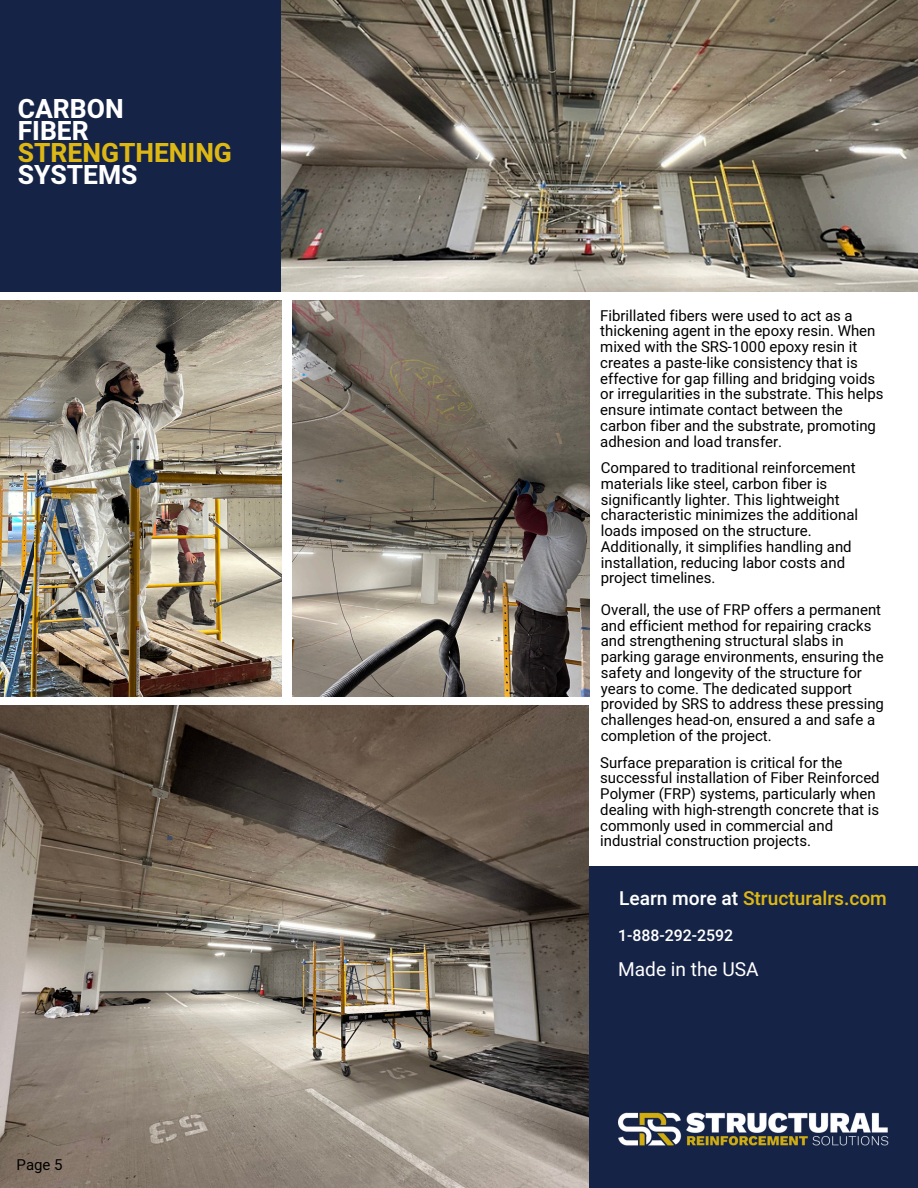
<style>
.page{position:relative;width:918px;height:1188px;background:#fff}
.page>*{position:absolute;margin:0;border:0;box-sizing:border-box;transform-origin:0 0}
.t1{font:700 26.4px/22px "Heebo";color:#fff}
.t2{font:500 19.2px "Heebo";color:#ddb814}
.t3{font:19.2px "Heebo";color:#fff}
.t4{font:500 15.9px "Heebo";color:#fff}
.t5{font:15px/15.8px "Heebo";color:#000}
.s1{color:#ddb814}
.s2{color:#fff}
</style>
<div class="page">
<div style="left:0;top:0;width:312px;height:292px;background:#152346"></div>
<div style="left:582px;top:867px;width:336px;height:321px;background:#152346"></div>
<img style="left:618px;top:1112px;width:270px;height:34px">
<img style="left:292px;top:301px;width:297px;height:396px">
<img style="left:0;top:301px;width:281px;height:396px">
<img style="left:281px;top:0;width:637px;height:292px">
<img style="left:0;top:705px;width:588px;height:483px">
<p class="t1" style="left:18px;top:98px;width:216px">CARBON<br>FIBER<br><span class="s1">STRENGTHENING<br></span>SYSTEMS</p>
<p class="t5" style="left:17px;top:1158px;width:48px">Page 5</p>
<h4 class="t5" style="left:600px;top:308px;width:285px">Fibrillated fibers were used to act as a thickening agent in the epoxy resin. When mixed with the SRS-1000 epoxy resin it creates a paste-like consistency that is effective for gap filling and bridging voids or irregularities in the substrate. This helps ensure intimate contact between the carbon fiber and the substrate, promoting adhesion and load transfer.</h4>
<h3 class="t5" style="left:601px;top:461px;width:259px">Compared to traditional reinforcement materials like steel, carbon fiber is significantly lighter. This lightweight characteristic minimizes the additional loads imposed on the structure.<br>Additionally, it simplifies handling and installation, reducing labor costs and project timelines.</h3>
<p class="t5" style="left:601px;top:602px;width:285px">Overall, the use of FRP offers a permanent and efficient method for repairing cracks and strengthening structural slabs in parking garage environments, ensuring the safety and longevity of the structure for years to come. The dedicated support provided by SRS to address these pressing challenges head-on, ensured a and safe a completion of the project.</p>
<h2 class="t5" style="left:600px;top:755px;width:281px">Surface preparation is critical for the successful installation of Fiber Reinforced Polymer (FRP) systems, particularly when dealing with high-strength concrete that is commonly used in commercial and industrial construction projects.</h2>
<p class="t2" style="left:619px;top:885px;width:269px"><span class="s2">Learn more at</span> Structuralrs.com</p>
<p class="t4" style="left:618px;top:924px;width:117px">1-888-292-2592</p>
<p class="t3" style="left:618px;top:956px;width:142px">Made in the USA</p>
</div>
